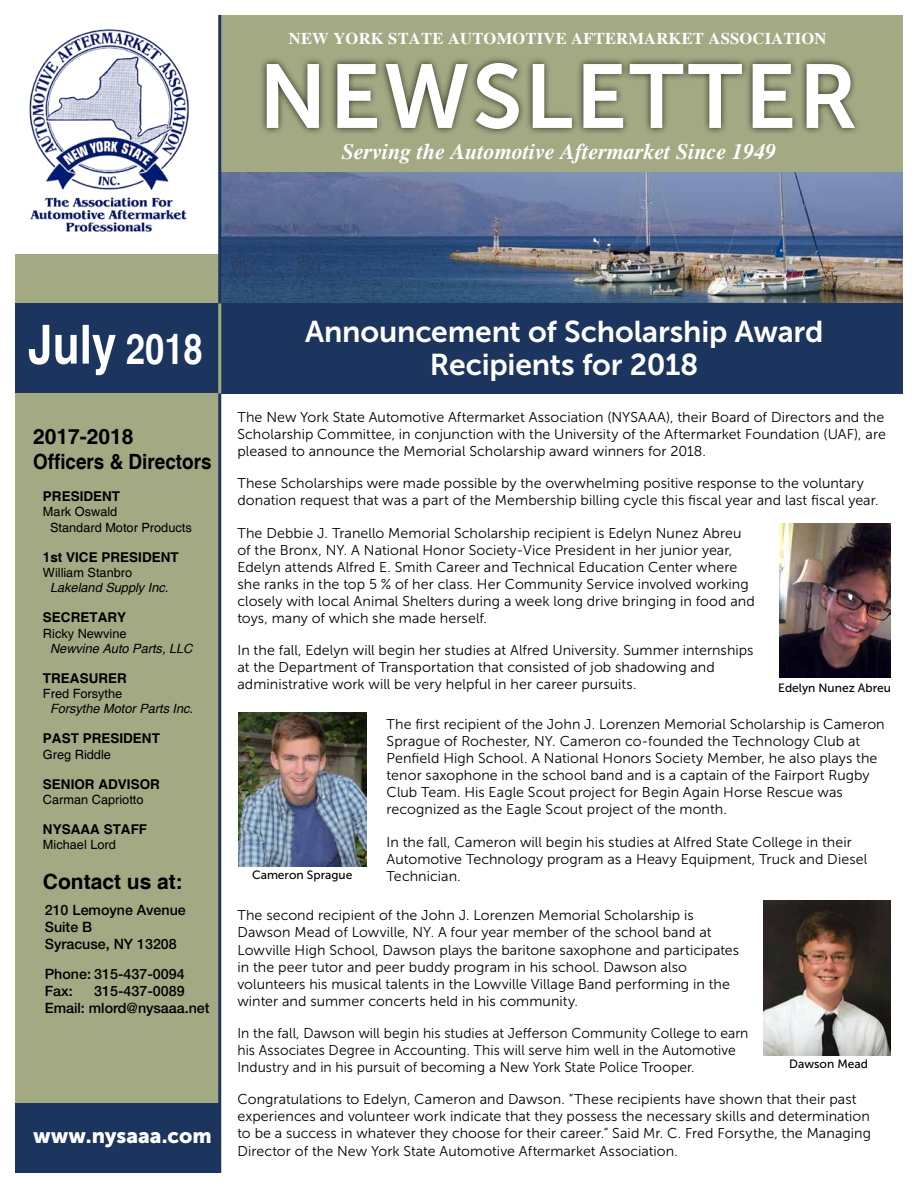
<style>
.page{position:relative;width:918px;height:1188px;background:#fff}
.page>*{position:absolute;margin:0;border:0;box-sizing:border-box;transform-origin:0 0}
.t1{font:90px "Museo Sans 700";letter-spacing:.025em;color:#fff}
.t2{font:700 condensed 54px "Helvetica";color:#fff}
.t3{font:30px/33px "Museo Sans 700";letter-spacing:-.005em;color:#fff;text-align:center}
.t4{font:italic 700 22.05px "Times";color:#fff}
.t5{font:700 21px/25.2px "Helvetica";color:#000}
.t6{font:21px "Museo Sans 900";color:#fff}
.t7{font:700 16.5px "Times";letter-spacing:.015em;color:#fff}
.t8{font:14.25px/17.1px "Museo Sans 300";letter-spacing:.005em;color:#000}
.t9{font:500 14.25px/17.1px "Helvetica Neue LT Std";color:#000}
.t10{font:700 13.5px "Helvetica";color:#000}
.t11{font:12.75px/15.3px "Helvetica";color:#000}
.t12{font:italic 12.75px "Helvetica";color:#000}
.t13{font:12px "Museo Sans 500";color:#000}
.s1{font-size:42px}
</style>
<div class="page">
<img style="left:221px;top:172px;width:681px;height:131px">
<div style="left:221px;top:0;width:697px;height:172px;background:#a3a983"></div>
<img style="left:29px;top:29px;width:160px;height:203px">
<div style="left:259px;top:56px;width:602px;height:81px;background:#000;opacity:.75"></div>
<div style="left:0;top:1098px;width:219px;height:90px;background:#1c355e"></div>
<div style="left:0;top:255px;width:219px;height:48px;background:#a3a983"></div>
<div style="left:0;top:303px;width:918px;height:90px;background:#1c355e"></div>
<div style="left:0;top:393px;width:219px;height:710px;background:#a3a983"></div>
<hr style="left:218px;top:0;width:3px;height:1188px;background:#1c355e">
<hr style="left:218px;top:303px;width:3px;height:90px;background:#a3a983">
<img style="left:238px;top:712px;width:128px;height:154px">
<img style="left:763px;top:900px;width:128px;height:156px">
<img style="left:780px;top:524px;width:111px;height:153px">
<div style="left:0;top:0;width:918px;height:1188px;border:15px solid #fff"></div>
<p class="t7" style="left:289px;top:29px;width:539px">NEW YORK STATE AUTOMOTIVE AFTERMARKET ASSOCIATION</p>
<h1 class="t1" style="left:259px;top:47px;width:601px">NEWSLETTER</h1>
<h3 class="t4" style="left:342px;top:139px;width:436px">Serving the Automotive Aftermarket Since 1949</h3>
<h2 class="t2" style="left:28px;top:312px;width:176px">July <span class="s1">2018</span></h2>
<h3 class="t5" style="left:33px;top:425px;width:180px">2017-2018<br>Officers &amp; Directors</h3>
<p class="t10" style="left:43px;top:488px;width:79px">PRESIDENT</p>
<p class="t11" style="left:50px;top:505px;width:143px;text-indent:-7px">Mark Oswald<br>Standard Motor Products</p>
<p class="t10" style="left:43px;top:549px;width:137px">1st VICE PRESIDENT</p>
<p class="t11" style="left:43px;top:565px;width:91px">William Stanbro</p>
<p class="t12" style="left:50px;top:580px;width:120px">Lakeland Supply Inc.</p>
<p class="t10" style="left:43px;top:609px;width:85px">SECRETARY</p>
<p class="t11" style="left:43px;top:626px;width:85px">Ricky Newvine</p>
<p class="t12" style="left:50px;top:641px;width:144px">Newvine Auto Parts, LLC</p>
<p class="t10" style="left:43px;top:670px;width:85px">TREASURER</p>
<p class="t11" style="left:43px;top:686px;width:81px">Fred Forsythe</p>
<p class="t12" style="left:50px;top:702px;width:145px">Forsythe Motor Parts Inc.</p>
<p class="t10" style="left:43px;top:730px;width:119px">PAST PRESIDENT</p>
<p class="t11" style="left:43px;top:747px;width:70px">Greg Riddle</p>
<p class="t10" style="left:43px;top:776px;width:119px">SENIOR ADVISOR</p>
<p class="t11" style="left:43px;top:792px;width:102px">Carman Capriotto</p>
<p class="t10" style="left:43px;top:821px;width:106px">NYSAAA STAFF</p>
<p class="t11" style="left:43px;top:838px;width:74px">Michael Lord</p>
<h3 class="t5" style="left:43px;top:870px;width:142px">Contact us at:</h3>
<p class="t9" style="left:45px;top:901px;width:142px">210 Lemoyne Avenue<br>Suite B<br>Syracuse, NY 13208</p>
<p class="t9" style="left:45px;top:965px;width:141px">Phone: 315-437-0094<br>Fax:</p>
<p class="t9" style="left:45px;top:982px;width:166px;text-indent:50px">315-437-0089<br>Email: mlord@nysaaa.net</p>
<h3 class="t6" style="left:33px;top:1124px;width:180px">www.nysaaa.com</h3>
<h3 class="t3" style="left:305px;top:315px;width:520px">Announcement of Scholarship Award<br>Recipients for 2018</h3>
<p class="t8" style="left:237px;top:409px;width:650px;text-align:justify">The New York State Automotive Aftermarket Association (NYSAAA), their Board of Directors and the Scholarship Committee, in conjunction with the University of the Aftermarket Foundation (UAF), are pleased to announce the Memorial Scholarship award winners for 2018.</p>
<p class="t8" style="left:237px;top:475px;width:643px">These Scholarships were made possible by the overwhelming positive response to the voluntary donation request that was a part of the Membership billing cycle this fiscal year and last fiscal year.</p>
<p class="t8" style="left:237px;top:524px;width:519px">The Debbie J. Tranello Memorial Scholarship recipient is Edelyn Nunez Abreu of the Bronx, NY. A National Honor Society-Vice President in her junior year, Edelyn attends Alfred E. Smith Career and Technical Education Center where she ranks in the top 5 % of her class. Her Community Service involved working closely with local Animal Shelters during a week long drive bringing in food and toys, many of which she made herself.</p>
<p class="t8" style="left:237px;top:642px;width:518px">In the fall, Edelyn will begin her studies at Alfred University. Summer internships at the Department of Transportation that consisted of job shadowing and administrative work will be very helpful in her career pursuits.</p>
<p class="t8" style="left:387px;top:716px;width:500px">The first recipient of the John J. Lorenzen Memorial Scholarship is Cameron Sprague of Rochester, NY. Cameron co-founded the Technology Club at Penfield High School. A National Honors Society Member, he also plays the tenor saxophone in the school band and is a captain of the Fairport Rugby Club Team. His Eagle Scout project for Begin Again Horse Rescue was recognized as the Eagle Scout project of the month.</p>
<p class="t8" style="left:387px;top:833px;width:482px">In the fall, Cameron will begin his studies at Alfred State College in their<br>Automotive Technology program as a Heavy Equipment, Truck and Diesel<br>Technician.</p>
<p class="t8" style="left:237px;top:907px;width:503px">The second recipient of the John J. Lorenzen Memorial Scholarship is Dawson Mead of Lowville, NY. A four year member of the school band at Lowville High School, Dawson plays the baritone saxophone and participates in the peer tutor and peer buddy program in his school. Dawson also volunteers his musical talents in the Lowville Village Band performing in the winter and summer concerts held in his community.</p>
<p class="t8" style="left:237px;top:1025px;width:513px">In the fall, Dawson will begin his studies at Jefferson Community College to earn his Associates Degree in Accounting. This will serve him well in the Automotive<br>Industry and in his pursuit of becoming a New York State Police Trooper.</p>
<p class="t8" style="left:237px;top:1091px;width:635px">Congratulations to Edelyn, Cameron and Dawson. ”These recipients have shown that their past experiences and volunteer work indicate that they possess the necessary skills and determination to be a success in whatever they choose for their career.” Said Mr. C. Fred Forsythe, the Managing Director of the New York State Automotive Aftermarket Association.</p>
<p class="t13" style="left:778px;top:681px;width:114px">Edelyn Nunez Abreu</p>
<p class="t13" style="left:252px;top:868px;width:102px">Cameron Sprague</p>
<p class="t13" style="left:789px;top:1057px;width:80px">Dawson Mead</p>
</div>
